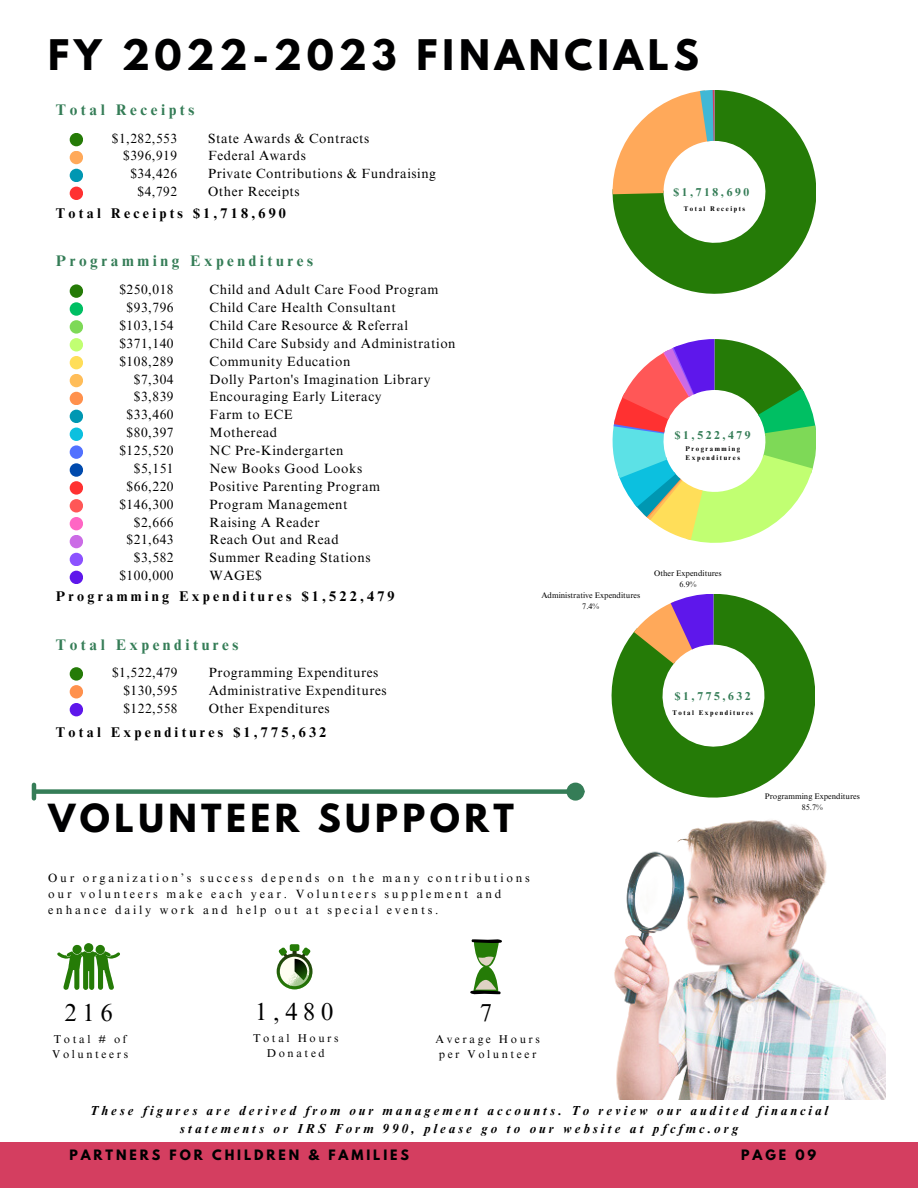
<style>
.page{position:relative;width:918px;height:1188px;background:#fff}
.page>*{position:absolute;margin:0;border:0;box-sizing:border-box;transform-origin:0 0}
.t1{font:700 37.35px "League Spartan";letter-spacing:.13em;color:#000001}
.t2{font:700 34.35px "League Spartan";letter-spacing:.13em;color:#000001}
.t3{font:24.45px "Times NRMT Pro";letter-spacing:.23em;color:#000}
.t4{font:700 15.3px "Times NRMT Pro";letter-spacing:.23em;color:#357d57}
.t5{font:700 14.1px "Times NRMT Pro";letter-spacing:.23em;color:#000001}
.t6{font:13.35px "Times NRMT Pro";letter-spacing:.04em;color:#000001}
.t7{font:italic 700 13.05px/17.4px "Times NRMT Pro";letter-spacing:.23em;color:#000;text-align:center}
.t8{font:700 12.75px "League Spartan";letter-spacing:.23em;color:#000001}
.t9{font:12px/16px "Times NRMT Pro";letter-spacing:.23em;color:#000}
.t10{font:700 11.4px "Times NRMT Pro";letter-spacing:.23em;color:#357d57}
.t11{font:11.25px "Times NRMT Pro";letter-spacing:.23em;color:#000}
.t12{font:8.1px "Times NRMT Pro";color:#000}
.t13{font:700 6.75px/9px "Times NRMT Pro";letter-spacing:.23em;color:#000001}
</style>
<div class="page">
<svg style="left:613px;top:90px;width:203px;height:204px"></svg>
<svg style="left:613px;top:339px;width:203px;height:204px"></svg>
<div style="left:70px;top:133px;width:13px;height:13px;background:#257b07;border-radius:50%"></div>
<div style="left:70px;top:151px;width:13px;height:13px;background:#ffa95a;border-radius:50%"></div>
<div style="left:70px;top:187px;width:13px;height:13px;background:#ff3131;border-radius:50%"></div>
<div style="left:70px;top:169px;width:13px;height:13px;background:#0097b2;border-radius:50%"></div>
<div style="left:70px;top:284px;width:13px;height:14px;background:#257b07;border-radius:50%"></div>
<div style="left:70px;top:302px;width:13px;height:14px;background:#00bf63;border-radius:50%"></div>
<div style="left:70px;top:338px;width:13px;height:14px;background:#c1ff72;border-radius:50%"></div>
<div style="left:70px;top:320px;width:13px;height:14px;background:#7ed957;border-radius:50%"></div>
<div style="left:70px;top:356px;width:13px;height:13px;background:#ffde59;border-radius:50%"></div>
<div style="left:70px;top:374px;width:13px;height:13px;background:#ffbd59;border-radius:50%"></div>
<div style="left:70px;top:410px;width:13px;height:13px;background:#0097b2;border-radius:50%"></div>
<div style="left:70px;top:392px;width:13px;height:13px;background:#ff914d;border-radius:50%"></div>
<div style="left:70px;top:428px;width:13px;height:13px;background:#0cc0df;border-radius:50%"></div>
<div style="left:70px;top:445px;width:13px;height:14px;background:#5271ff;border-radius:50%"></div>
<div style="left:70px;top:481px;width:13px;height:14px;background:#ff3131;border-radius:50%"></div>
<div style="left:70px;top:463px;width:13px;height:14px;background:#004aad;border-radius:50%"></div>
<div style="left:70px;top:499px;width:13px;height:14px;background:#ff5757;border-radius:50%"></div>
<div style="left:70px;top:517px;width:13px;height:13px;background:#ff66c4;border-radius:50%"></div>
<div style="left:70px;top:553px;width:13px;height:13px;background:#8c52ff;border-radius:50%"></div>
<div style="left:70px;top:535px;width:13px;height:13px;background:#cb6ce6;border-radius:50%"></div>
<div style="left:70px;top:571px;width:13px;height:13px;background:#5e17eb;border-radius:50%"></div>
<svg style="left:612px;top:594px;width:203px;height:200px"></svg>
<div style="left:70px;top:667px;width:13px;height:14px;background:#257b07;border-radius:50%"></div>
<div style="left:70px;top:685px;width:13px;height:14px;background:#ff914d;border-radius:50%"></div>
<div style="left:70px;top:703px;width:13px;height:13px;background:#5e17eb;border-radius:50%"></div>
<div style="left:35px;top:789px;width:533px;height:5px;background:#357d57"></div>
<hr style="left:32px;top:785px;width:4px;height:13px;background:#357d57">
<div style="left:569px;top:785px;width:13px;height:13px;background:#357d57;border-radius:50%"></div>
<div style="left:566px;top:783px;width:18px;height:18px;border:4px solid #357d57;border-radius:50%"></div>
<img style="left:614px;top:794px;width:272px;height:306px">
<svg style="left:57px;top:943px;width:63px;height:47px"></svg>
<svg style="left:277px;top:944px;width:36px;height:45px"></svg>
<svg style="left:470px;top:939px;width:32px;height:55px"></svg>
<div style="left:0;top:1142px;width:918px;height:46px;background:#d43e60"></div>
<p class="t1" style="left:48px;top:37px;width:652px">FY 2022-2023 FINANCIALS</p>
<p class="t4" style="left:56px;top:104px;width:140px">Total Receipts</p>
<p class="t6" style="left:112px;top:133px;width:67px">$1,282,553</p>
<p class="t6" style="left:123px;top:151px;width:55px">$396,919</p>
<p class="t6" style="left:130px;top:169px;width:48px">$34,426</p>
<p class="t6" style="left:138px;top:186px;width:41px">$4,792</p>
<p class="t6" style="left:208px;top:133px;width:163px">State Awards &amp; Contracts</p>
<p class="t6" style="left:208px;top:151px;width:99px">Federal Awards</p>
<p class="t6" style="left:208px;top:169px;width:229px">Private Contributions &amp; Fundraising</p>
<p class="t6" style="left:208px;top:186px;width:93px">Other Receipts</p>
<p class="t5" style="left:56px;top:208px;width:232px">Total Receipts $1,718,690</p>
<p class="t4" style="left:56px;top:255px;width:259px">Programming Expenditures</p>
<p class="t6" style="left:119px;top:285px;width:56px">$250,018</p>
<p class="t6" style="left:127px;top:303px;width:49px">$93,796</p>
<p class="t6" style="left:119px;top:320px;width:56px">$103,154</p>
<p class="t6" style="left:119px;top:338px;width:56px">$371,140</p>
<p class="t6" style="left:119px;top:356px;width:56px">$108,289</p>
<p class="t6" style="left:134px;top:374px;width:41px">$7,304</p>
<p class="t6" style="left:134px;top:392px;width:41px">$3,839</p>
<p class="t6" style="left:127px;top:410px;width:49px">$33,460</p>
<p class="t6" style="left:127px;top:428px;width:49px">$80,397</p>
<p class="t6" style="left:119px;top:446px;width:56px">$125,520</p>
<p class="t6" style="left:134px;top:463px;width:41px">$5,151</p>
<p class="t6" style="left:127px;top:481px;width:49px">$66,220</p>
<p class="t6" style="left:119px;top:499px;width:56px">$146,300</p>
<p class="t6" style="left:134px;top:517px;width:41px">$2,666</p>
<p class="t6" style="left:127px;top:535px;width:49px">$21,643</p>
<p class="t6" style="left:134px;top:553px;width:41px">$3,582</p>
<p class="t6" style="left:119px;top:571px;width:56px">$100,000</p>
<p class="t6" style="left:210px;top:285px;width:231px">Child and Adult Care Food Program</p>
<p class="t6" style="left:210px;top:303px;width:188px">Child Care Health Consultant</p>
<p class="t6" style="left:210px;top:320px;width:200px">Child Care Resource &amp; Referral</p>
<p class="t6" style="left:210px;top:338px;width:248px">Child Care Subsidy and Administration</p>
<p class="t6" style="left:210px;top:356px;width:142px">Community Education</p>
<p class="t6" style="left:210px;top:374px;width:222px">Dolly Parton's Imagination Library</p>
<p class="t6" style="left:210px;top:392px;width:173px">Encouraging Early Literacy</p>
<p class="t6" style="left:210px;top:410px;width:85px">Farm to ECE</p>
<p class="t6" style="left:210px;top:428px;width:69px">Motheread</p>
<p class="t6" style="left:210px;top:446px;width:136px">NC Pre-Kindergarten</p>
<p class="t6" style="left:210px;top:463px;width:154px">New Books Good Looks</p>
<p class="t6" style="left:210px;top:481px;width:172px">Positive Parenting Program</p>
<p class="t6" style="left:210px;top:499px;width:140px">Program Management</p>
<p class="t6" style="left:210px;top:517px;width:111px">Raising A Reader</p>
<p class="t6" style="left:210px;top:535px;width:131px">Reach Out and Read</p>
<p class="t6" style="left:210px;top:553px;width:163px">Summer Reading Stations</p>
<p class="t6" style="left:210px;top:571px;width:54px">WAGE$</p>
<p class="t5" style="left:56px;top:591px;width:340px">Programming Expenditures $1,522,479</p>
<p class="t4" style="left:56px;top:639px;width:184px">Total Expenditures</p>
<p class="t6" style="left:112px;top:667px;width:67px">$1,522,479</p>
<p class="t6" style="left:123px;top:685px;width:56px">$130,595</p>
<p class="t6" style="left:123px;top:703px;width:56px">$122,558</p>
<p class="t6" style="left:209px;top:667px;width:171px">Programming Expenditures</p>
<p class="t6" style="left:209px;top:685px;width:179px">Administrative Expenditures</p>
<p class="t6" style="left:209px;top:703px;width:122px">Other Expenditures</p>
<p class="t5" style="left:56px;top:727px;width:272px">Total Expenditures $1,775,632</p>
<p class="t10" style="left:673px;top:188px;width:77px">$1,718,690</p>
<p class="t13" style="left:684px;top:205px;width:63px">Total Receipts</p>
<p class="t10" style="left:675px;top:431px;width:77px">$1,522,479</p>
<p class="t13" style="left:685px;top:445px;width:56px">Programming<br>Expenditures</p>
<p class="t12" style="left:541px;top:592px;width:100px">Administrative Expenditures</p>
<p class="t12" style="left:582px;top:603px;width:18px">7.4%</p>
<p class="t12" style="left:654px;top:570px;width:69px">Other Expenditures</p>
<p class="t12" style="left:679px;top:581px;width:18px">6.9%</p>
<p class="t10" style="left:675px;top:691px;width:77px">$1,775,632</p>
<p class="t13" style="left:672px;top:709px;width:82px">Total Expenditures</p>
<p class="t2" style="left:49px;top:801px;width:467px">VOLUNTEER SUPPORT</p>
<p class="t9" style="left:48px;top:871px;width:483px">Our organization’s success depends on the many contributions our volunteers make each year. Volunteers supplement and enhance daily work and help out at special events.</p>
<p class="t12" style="left:765px;top:793px;width:96px">Programming Expenditures</p>
<p class="t12" style="left:802px;top:804px;width:22px">85.7%</p>
<p class="t3" style="left:65px;top:1003px;width:50px">216</p>
<p class="t11" style="left:54px;top:1035px;width:74px">Total # of</p>
<p class="t11" style="left:52px;top:1050px;width:77px">Volunteers</p>
<p class="t3" style="left:255px;top:1003px;width:80px">1,480</p>
<p class="t11" style="left:253px;top:1034px;width:87px">Total Hours</p>
<p class="t11" style="left:267px;top:1049px;width:60px">Donated</p>
<p class="t3" style="left:480px;top:1003px;width:14px">7</p>
<p class="t11" style="left:435px;top:1035px;width:106px">Average Hours</p>
<p class="t11" style="left:439px;top:1050px;width:99px">per Volunteer</p>
<p class="t7" style="left:90px;top:1104px;width:740px">These figures are derived from our management accounts. To review our audited financial statements or IRS Form 990, please go to our website at pfcfmc.org</p>
<p class="t8" style="left:69px;top:1148px;width:341px">PARTNERS FOR CHILDREN &amp; FAMILIES</p>
<p class="t8" style="left:741px;top:1148px;width:77px">PAGE 09</p>
</div>
